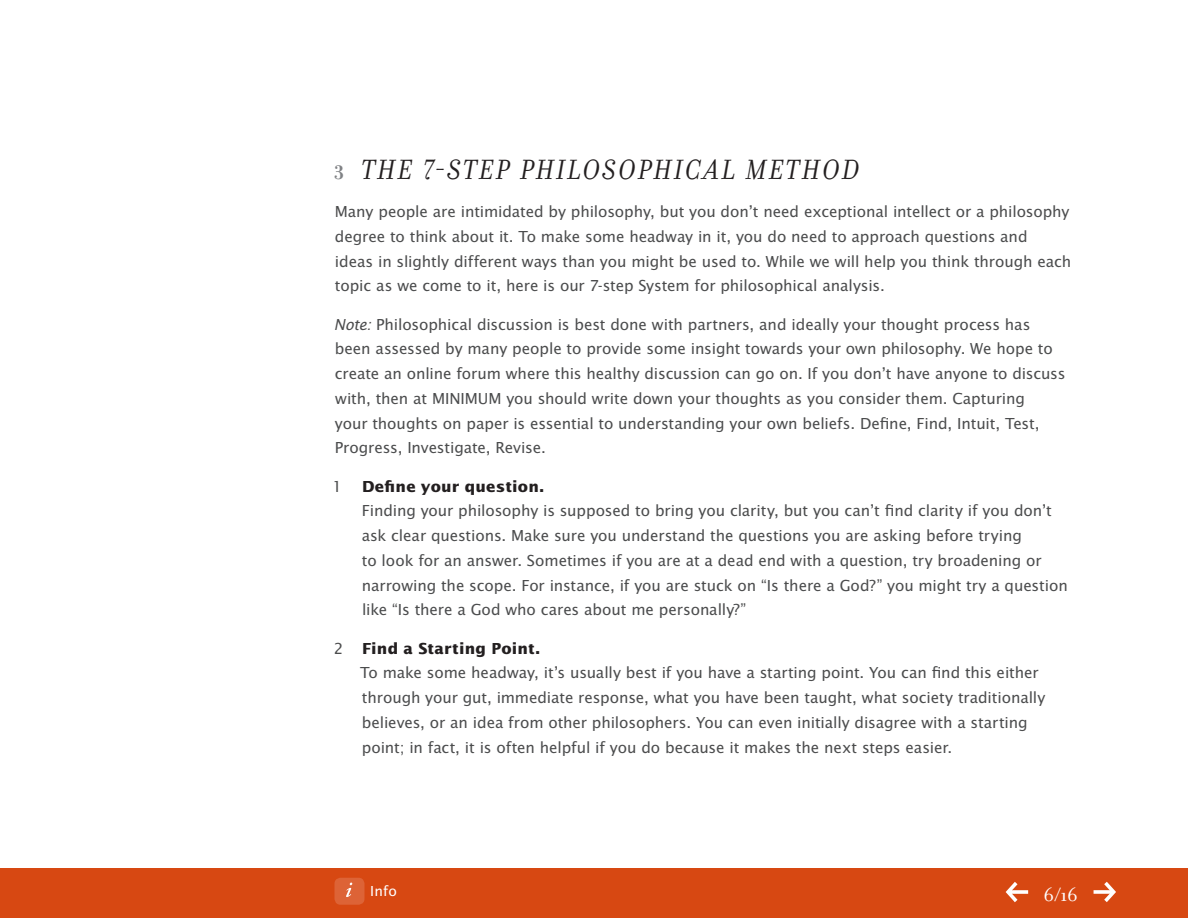
<style>
.page{position:relative;width:1188px;height:918px;background:#fff}
.page>*{position:absolute;margin:0;border:0;box-sizing:border-box;transform-origin:0 0}
.t1{font:italic 30px "Filosofia OT";letter-spacing:.07em;color:#231f20}
.t2{font:20.7px "Filosofia OT";color:#fff}
.t3{font:16.5px/24.8px "Lucida Sans EFOP";letter-spacing:-.005em;color:#4b4c4d}
.t4{font:15px "Lucida Sans EFOP";color:#fff}
.s1{font-weight:700;font-style:normal;font-size:21px;color:#808285}
.s2{font-style:italic}
.s3{font-weight:700;color:#231f20}
</style>
<div class="page">
<div style="left:0;top:869px;width:1188px;height:49px;background:#d74812"></div>
<div style="left:334px;top:878px;width:30px;height:27px;background:#dd6336;border-radius:6px"></div>
<svg style="left:346px;top:883px;width:6px;height:14px"></svg>
<svg style="left:1006px;top:882px;width:22px;height:20px"></svg>
<svg style="left:1094px;top:882px;width:22px;height:20px"></svg>
<h1 class="t1" style="left:334px;top:153px;width:527px"><span class="s1">3</span> THE 7-STEP PHILOSOPHICAL METHOD</h1>
<p class="t3" style="left:335px;top:200px;width:738px">Many people are intimidated by philosophy, but you don’t need exceptional intellect or a philosophy degree to think about it. To make some headway in it, you do need to approach questions and<br>ideas in slightly different ways than you might be used to. While we will help you think through each topic as we come to it, here is our 7-step System for philosophical analysis.</p>
<p class="t3" style="left:334px;top:313px;width:733px"><span class="s2">Note:</span> Philosophical discussion is best done with partners, and ideally your thought process has been assessed by many people to provide some insight towards your own philosophy. We hope to create an online forum where this healthy discussion can go on. If you don’t have anyone to discuss with, then at MINIMUM you should write down your thoughts as you consider them. Capturing<br>your thoughts on paper is essential to understanding your own beliefs. Define, Find, Intuit, Test, Progress, Investigate, Revise.</p>
<p class="t3" style="left:362px;top:475px;width:708px;text-indent:-29px">1 <span class="s3">Define your question.<br></span>Finding your philosophy is supposed to bring you clarity, but you can’t find clarity if you don’t ask clear questions. Make sure you understand the questions you are asking before trying<br>to look for an answer. Sometimes if you are at a dead end with a question, try broadening or narrowing the scope. For instance, if you are stuck on “Is there a God?” you might try a question like “Is there a God who cares about me personally?”</p>
<p class="t3" style="left:360px;top:637px;width:687px;text-indent:-26px">2 <span class="s3">Find a Starting Point.<br></span>To make some headway, it’s usually best if you have a starting point. You can find this either through your gut, immediate response, what you have been taught, what society traditionally believes, or an idea from other philosophers. You can even initially disagree with a starting point; in fact, it is often helpful if you do because it makes the next steps easier.</p>
<p class="t4" style="left:370px;top:883px;width:28px">Info</p>
<p class="t2" style="left:1044px;top:884px;width:36px">6/16</p>
</div>
